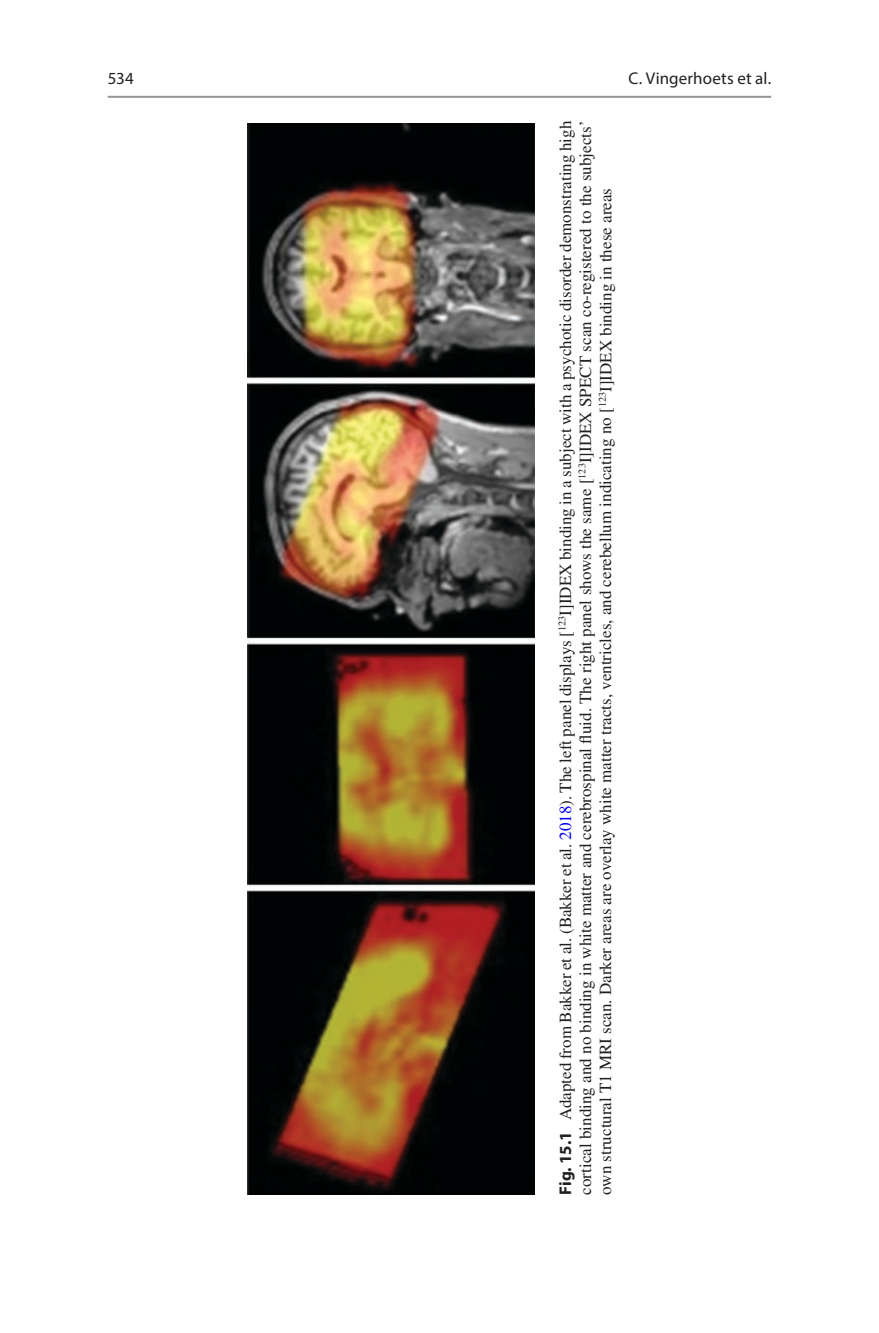
<style>
.page{position:relative;width:879px;height:1333px;background:#fff}
.page>*{position:absolute;margin:0;border:0;box-sizing:border-box;transform-origin:0 0}
.t1{font:17px/20px "Times LT Std";color:#231f20;text-align:justify}
.t2{font:17px "Myriad Pro Regular 2";letter-spacing:.01em;color:#231f20}
.t3{font:17px "Myriad Pro";color:#231f20}
.s1{font-family:"Myriad Pro";font-weight:700}
.s2{color:#0000fa}
</style>
<div class="page">
<img style="left:248px;top:123px;width:286px;height:1071px">
<hr style="left:108px;top:96px;width:663px;height:2px;background:#939598">
<p class="t3" style="left:108px;top:68px;width:27px">534</p>
<p class="t1" style="left:555px;top:1194px;width:1075px;rotate:-90deg"><span class="s1">Fig. 15.1</span> Adapted from Bakker et al. (Bakker et al. <span class="s2">2018</span>). The left panel displays [<sup>123</sup>I]IDEX binding in a subject with a psychotic disorder demonstrating high cortical binding and no binding in white matter and cerebrospinal fluid. The right panel shows the same [<sup>123</sup>I]IDEX SPECT scan co-registered to the subjects’ own structural T1 MRI scan. Darker areas are overlay white matter tracts, ventricles, and cerebellum indicating no [<sup>123</sup>I]IDEX binding in these areas</p>
<p class="t2" style="left:628px;top:68px;width:144px">C. Vingerhoets et al.</p>
</div>
